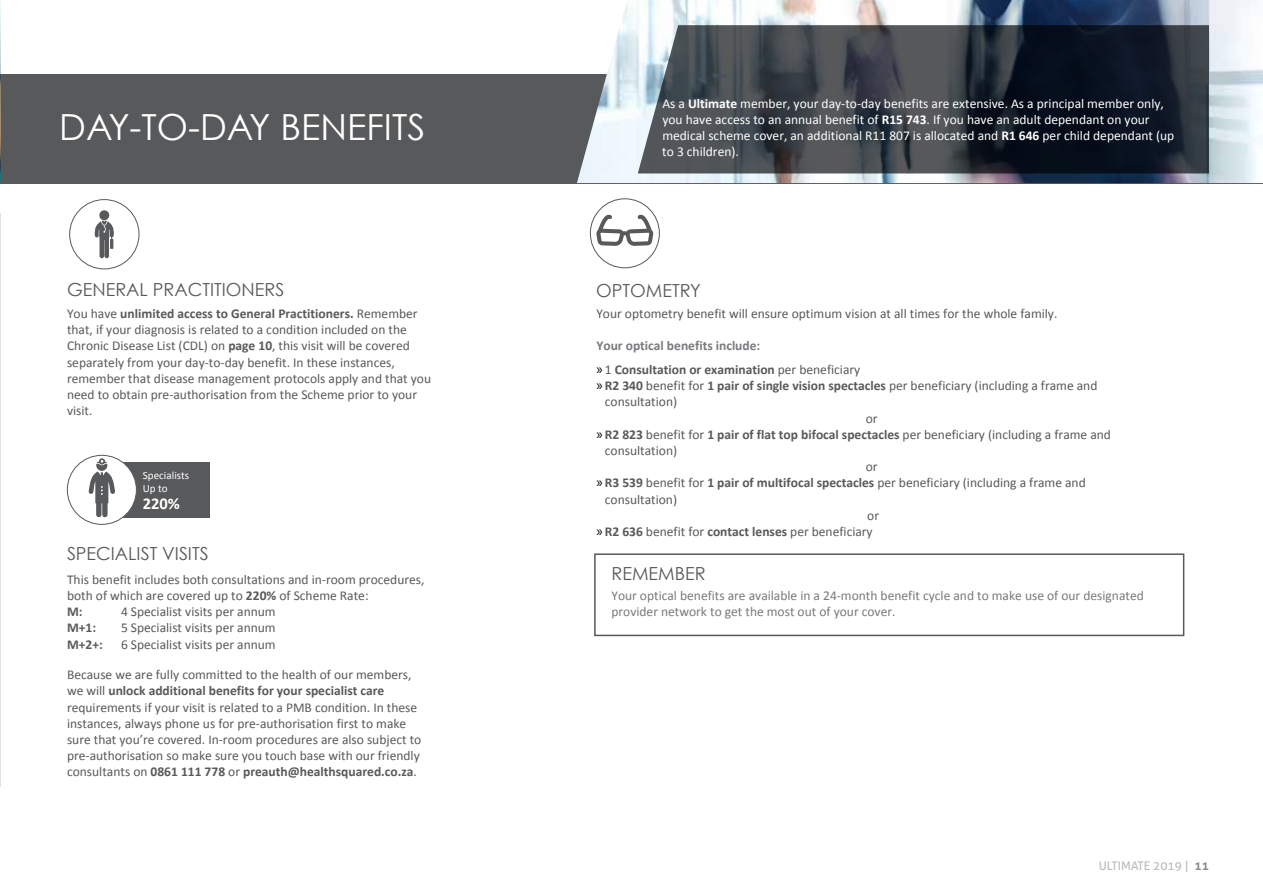
<style>
.page{position:relative;width:1263px;height:893px;background:#fff}
.page>*{position:absolute;margin:0;border:0;box-sizing:border-box;transform-origin:0 0}
.t1{font:36px "Century Gothic";color:#fff}
.t2{font:18px "Century Gothic";color:#58595b}
.t3{font:700 16.5px "Calibri";color:#fff}
.t4{font:13.5px/16.2px "Calibri";color:#58595b}
.t5{font:13.5px/16.2px "Calibri";color:#fff}
.t6{font:13.5px/16.2px "Calibri";color:#797a7d}
.t7{font:700 13.5px/23.7px "Calibri";color:#797a7d}
.t8{font:700 13.5px "Calibri";color:#58595b}
.t9{font:12px "Aller";color:#bdbbbb}
.t10{font:11.1px/13.4px "Calibri";color:#fff}
.s1{font-weight:700}
.s2{font-family:"Myriad Pro";font-weight:400;font-size:15px;color:#000}
.s3{font-weight:400;color:#58595b}
.s4{color:#58595b}
.s5{font-family:"Myriad Pro";font-size:15px;color:#000}
.s6{font-weight:700;color:#8d8a8c}
</style>
<div class="page">
<div style="left:97px;top:462px;width:113px;height:56px;background:#58595b"></div>
<div style="left:67px;top:455px;width:69px;height:69px;background:#fff;border-radius:50%"></div>
<div style="left:67px;top:455px;width:70px;height:70px;border:1px solid #58595b;border-radius:50%"></div>
<hr style="left:0;top:214px;width:1px;height:573px;background:#e3e2e2">
<div style="left:0;top:0;width:1263px;height:183px;background:#58595b"></div>
<div style="left:0;top:0;width:1263px;height:74px;background:#fff"></div>
<img style="left:0;top:0;width:1px;height:183px">
<svg style="left:596px;top:215px;width:57px;height:31px"></svg>
<div style="left:590px;top:198px;width:70px;height:70px;border:1px solid #58595b;border-radius:50%"></div>
<div style="left:69px;top:199px;width:70px;height:70px;border:1px solid #58595b;border-radius:50%"></div>
<div style="left:99px;top:210px;width:10px;height:10px;background:#58595b;border-radius:50%"></div>
<svg style="left:94px;top:220px;width:20px;height:38px"></svg>
<svg style="left:89px;top:458px;width:26px;height:59px"></svg>
<img style="left:577px;top:0;width:686px;height:183px">
<svg style="left:638px;top:25px;width:571px;height:148px"></svg>
<div style="left:594px;top:553px;width:590px;height:83px;border:2px solid #58595b"></div>
<h1 class="t1" style="left:59px;top:105px;width:367px">DAY-TO-DAY BENEFITS</h1>
<h2 class="t2" style="left:67px;top:279px;width:219px">GENERAL PRACTITIONERS</h2>
<p class="t4" style="left:67px;top:305px;width:366px">You have <span class="s1">unlimited access to General Practitioners.</span> Remember that, if your diagnosis is related to a condition included on the Chronic Disease List (CDL) on <span class="s1">page 10</span>, this visit will be covered separately from your day-to-day benefit. In these instances, remember that disease management protocols apply and that you need to obtain pre-authorisation from the Scheme prior to your visit.</p>
<p class="t10" style="left:143px;top:469px;width:48px">Specialists<br>Up to</p>
<p class="t3" style="left:143px;top:493px;width:39px">220%</p>
<h2 class="t2" style="left:67px;top:543px;width:143px">SPECIALIST VISITS</h2>
<p class="t4" style="left:67px;top:571px;width:359px">This benefit includes both consultations and in-room procedures, both of which are covered up to <span class="s1">220%</span> of Scheme Rate:<br><span class="s1">M:</span></p>
<p class="t4" style="left:121px;top:604px;width:156px">4 Specialist visits per annum</p>
<p class="t8" style="left:67px;top:619px;width:31px">M+1:</p>
<p class="t4" style="left:121px;top:620px;width:156px">5 Specialist visits per annum</p>
<p class="t8" style="left:67px;top:635px;width:37px">M+2+:</p>
<p class="t4" style="left:121px;top:636px;width:156px">6 Specialist visits per annum</p>
<p class="t4" style="left:67px;top:667px;width:356px">Because we are fully committed to the health of our members, we will <span class="s1">unlock additional benefits for your specialist care </span>requirements if your visit is related to a PMB condition. In these instances, always phone us for pre-authorisation first to make sure that you’re covered. In-room procedures are also subject to pre-authorisation so make sure you touch base with our friendly consultants on <span class="s1">0861 111 778</span> or <span class="s1">preauth@healthsquared.co.za</span>.</p>
<p class="t5" style="left:662px;top:95px;width:514px">As a <span class="s1">Ultimate</span> member, your day-to-day benefits are extensive. As a principal member only, you have access to an annual benefit of <span class="s1">R15 743</span>. If you have an adult dependant on your medical scheme cover, an additional R11 807 is allocated and <span class="s1">R1 646</span> per child dependant (up to 3 children).</p>
<h2 class="t2" style="left:596px;top:279px;width:106px">OPTOMETRY</h2>
<p class="t4" style="left:596px;top:305px;width:463px">Your optometry benefit will ensure optimum vision at all times for the whole family.</p>
<p class="t7" style="left:596px;top:334px;width:265px">Your optical benefits include:<br><span class="s2">»</span> <span class="s3">1</span> <span class="s4">Consultation or examination</span> <span class="s3">per beneficiary</span></p>
<p class="t4" style="left:596px;top:378px;width:503px"><span class="s5">»</span> <span class="s1">R2 340</span> benefit for <span class="s1">1 pair of single vision spectacles</span> per beneficiary (including a frame and</p>
<p class="t4" style="left:605px;top:394px;width:74px">consultation)</p>
<p class="t4" style="left:866px;top:410px;width:13px">or</p>
<p class="t4" style="left:596px;top:426px;width:516px"><span class="s5">»</span> <span class="s1">R2 823</span> benefit for <span class="s1">1 pair of flat top bifocal spectacles</span> per beneficiary (including a frame and</p>
<p class="t4" style="left:605px;top:443px;width:74px">consultation)</p>
<p class="t4" style="left:866px;top:459px;width:13px">or</p>
<p class="t4" style="left:596px;top:475px;width:491px"><span class="s5">»</span> <span class="s1">R3 539</span> benefit for <span class="s1">1 pair of multifocal spectacles</span> per beneficiary (including a frame and</p>
<p class="t4" style="left:605px;top:491px;width:74px">consultation)</p>
<p class="t4" style="left:867px;top:507px;width:13px">or</p>
<p class="t4" style="left:596px;top:524px;width:278px"><span class="s5">»</span> <span class="s1">R2 636</span> benefit for <span class="s1">contact lenses</span> per beneficiary</p>
<h2 class="t2" style="left:611px;top:563px;width:96px">REMEMBER</h2>
<p class="t6" style="left:611px;top:587px;width:534px">Your optical benefits are available in a 24-month benefit cycle and to make use of our designated provider network to get the most out of your cover.</p>
<p class="t9" style="left:1099px;top:858px;width:112px">ULTIMATE 2019 | <span class="s6">11</span></p>
</div>
